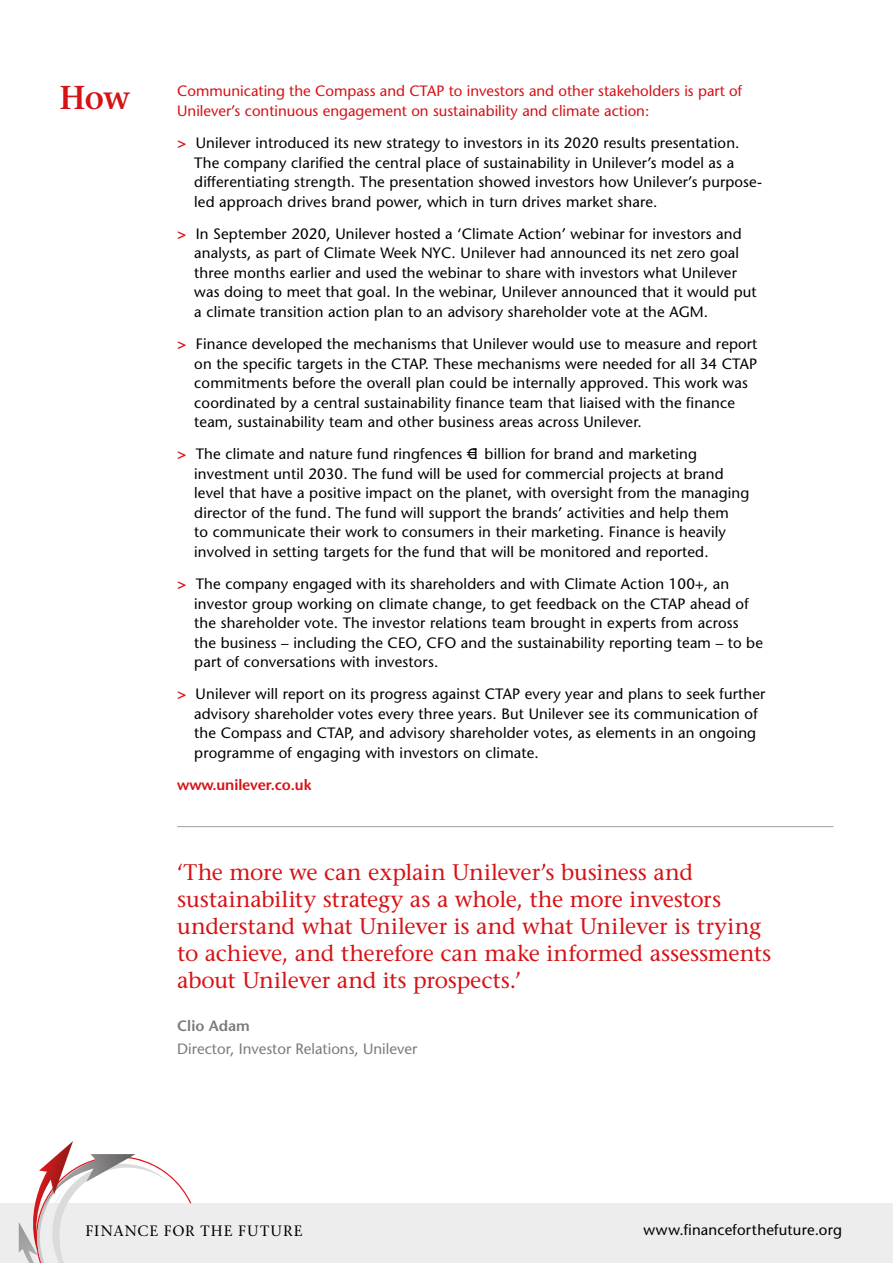
<style>
.page{position:relative;width:893px;height:1263px;background:#fff}
.page>*{position:absolute;margin:0;border:0;box-sizing:border-box;transform-origin:0 0}
.Subheader{font:600 33px "Stone Serif";color:#d51317;scale:.95 1}
.quote{font:22.5px/27px "Stone Serif";letter-spacing:-.01em;color:#d51317}
.t1{font:15px/19.5px "Stone Sans";letter-spacing:.01em;color:#000}
.t2{font:15px/19.5px "Stone Sans";color:#d51317}
.Subheader-2{font:15px "Stone Sans";color:#7c7b7b}
.t3{font:15px "Stone Serif";letter-spacing:.07em;color:#000}
.t4{font:600 15px "Stone Sans";letter-spacing:-.01em;color:#d51317}
.Subheader-3{font:600 15px "Stone Sans";color:#7c7b7b}
.s1{font-weight:700;color:#d51317}
</style>
<div class="page">
<div style="left:0;top:1203px;width:893px;height:60px;background:#ededed"></div>
<svg style="left:19px;top:1141px;width:172px;height:122px"></svg>
<hr style="left:177px;top:826px;width:656px;height:1px;background:#9d9d9c">
<p class="Subheader" style="left:60px;top:78px;width:76px">How</p>
<p class="t2" style="left:177px;top:81px;width:566px">Communicating the Compass and CTAP to investors and other stakeholders is part of<br>Unilever’s continuous engagement on sustainability and climate action:</p>
<p class="t1" style="left:194px;top:133px;width:569px;text-indent:-17px"><span class="s1">&gt;</span> Unilever introduced its new strategy to investors in its 2020 results presentation.<br>The company clarified the central place of sustainability in Unilever’s model as a differentiating strength. The presentation showed investors how Unilever’s purpose&shy;led approach drives brand power, which in turn drives market share.</p>
<p class="t1" style="left:194px;top:224px;width:564px;text-indent:-17px"><span class="s1">&gt;</span> In September 2020, Unilever hosted a ‘Climate Action’ webinar for investors and analysts, as part of Climate Week NYC. Unilever had announced its net zero goal three months earlier and used the webinar to share with investors what Unilever was doing to meet that goal. In the webinar, Unilever announced that it would put a climate transition action plan to an advisory shareholder vote at the AGM.</p>
<p class="t1" style="left:194px;top:334px;width:565px;text-indent:-17px"><span class="s1">&gt;</span> Finance developed the mechanisms that Unilever would use to measure and report on the specific targets in the CTAP. These mechanisms were needed for all 34 CTAP commitments before the overall plan could be internally approved. This work was coordinated by a central sustainability finance team that liaised with the finance team, sustainability team and other business areas across Unilever.</p>
<p class="t1" style="left:194px;top:444px;width:557px;text-indent:-17px"><span class="s1">&gt;</span> The climate and nature fund ringfences €1 billion for brand and marketing investment until 2030. The fund will be used for commercial projects at brand level that have a positive impact on the planet, with oversight from the managing director of the fund. The fund will support the brands’ activities and help them<br>to communicate their work to consumers in their marketing. Finance is heavily involved in setting targets for the fund that will be monitored and reported.</p>
<p class="t1" style="left:194px;top:574px;width:570px;text-indent:-17px"><span class="s1">&gt;</span> The company engaged with its shareholders and with Climate Action 100+, an investor group working on climate change, to get feedback on the CTAP ahead of the shareholder vote. The investor relations team brought in experts from across the business – including the CEO, CFO and the sustainability reporting team – to be part of conversations with investors.</p>
<p class="t1" style="left:194px;top:684px;width:573px;text-indent:-17px"><span class="s1">&gt;</span> Unilever will report on its progress against CTAP every year and plans to seek further advisory shareholder votes every three years. But Unilever see its communication of the Compass and CTAP, and advisory shareholder votes, as elements in an ongoing programme of engaging with investors on climate.</p>
<p class="t4" style="left:177px;top:776px;width:136px">www.unilever.co.uk</p>
<p class="quote" style="left:177px;top:859px;width:595px">‘The more we can explain Unilever’s business and sustainability strategy as a whole, the more investors understand what Unilever is and what Unilever is trying to achieve, and therefore can make informed assessments about Unilever and its prospects.’</p>
<p class="Subheader-3" style="left:177px;top:1017px;width:74px">Clio Adam</p>
<p class="Subheader-2" style="left:177px;top:1039px;width:241px">Director, Investor Relations, Unilever</p>
<p class="t3" style="left:85px;top:1222px;width:219px">FINANCE FOR THE FUTURE</p>
<p class="t1" style="left:643px;top:1220px;width:200px">www.financeforthefuture.org</p>
</div>
